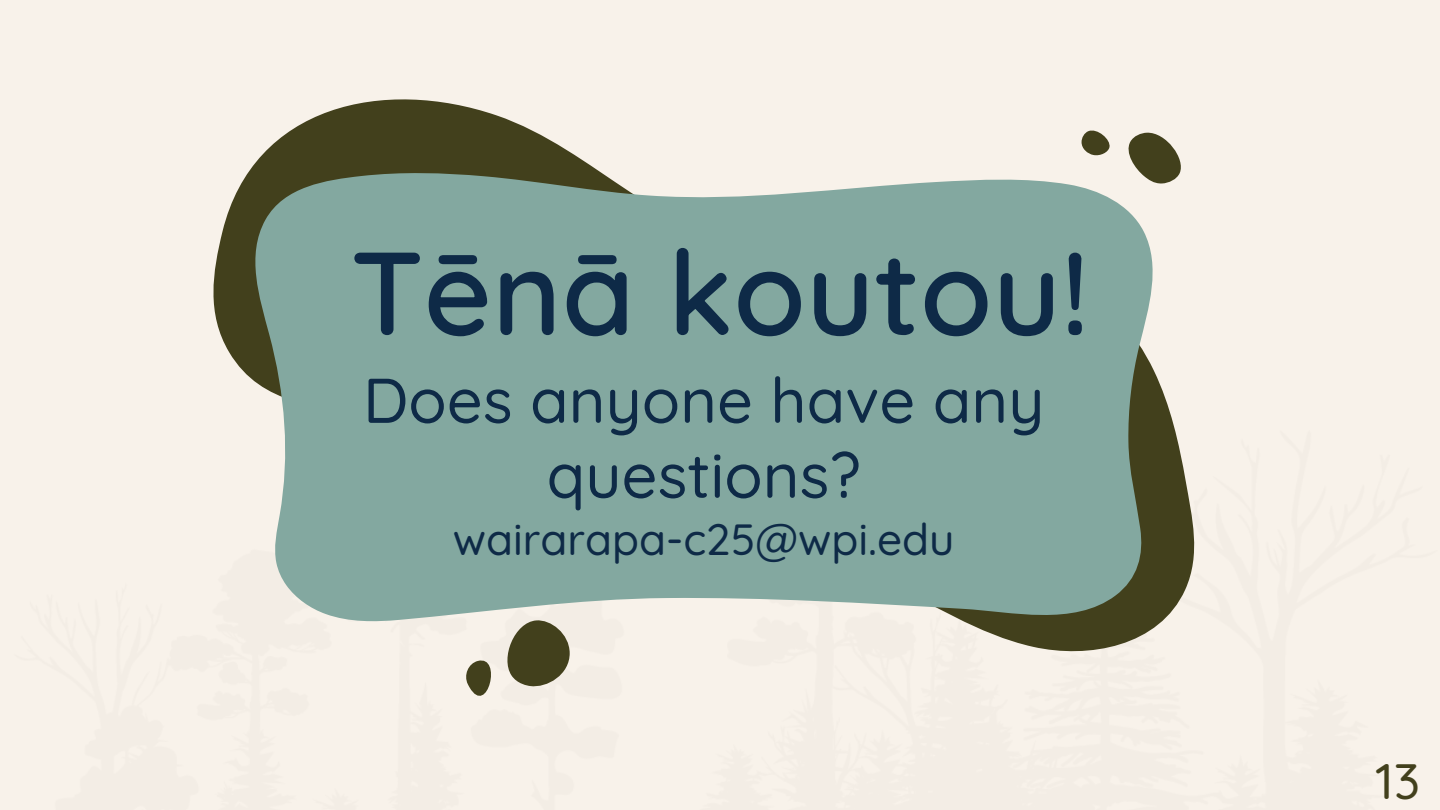
<style>
.page{position:relative;width:1440px;height:810px;background:#f8f2ea}
.page>*{position:absolute;margin:0;border:0;box-sizing:border-box;transform-origin:0 0}
.t1{font:600 117.8px "Quicksand";color:#0e2a47}
.t2{font:500 63px/75px "Quicksand";color:#0e2a47;text-align:center}
.t3{font:500 50px "Quicksand";color:#42401c}
.t4{font:500 44px "Quicksand";color:#0e2a47}
</style>
<div class="page">
<svg style="left:213px;top:99px;width:982px;height:553px"></svg>
<svg style="left:246px;top:171px;width:916px;height:456px;background:#89a9a0"></svg>
<svg style="left:463px;top:619px;width:107px;height:77px"></svg>
<svg style="left:1124px;top:132px;width:62px;height:52px"></svg>
<svg style="left:1081px;top:128px;width:30px;height:28px"></svg>
<p class="t1" style="left:351px;top:217px;width:740px">Tēnā koutou!</p>
<h1 class="t2" style="left:363px;top:362px;width:683px">Does anyone have any questions?</h1>
<p class="t4" style="left:453px;top:511px;width:503px">wairarapa-c25@wpi.edu</p>
<p class="t3" style="left:1375px;top:749px;width:47px">13</p>
</div>
